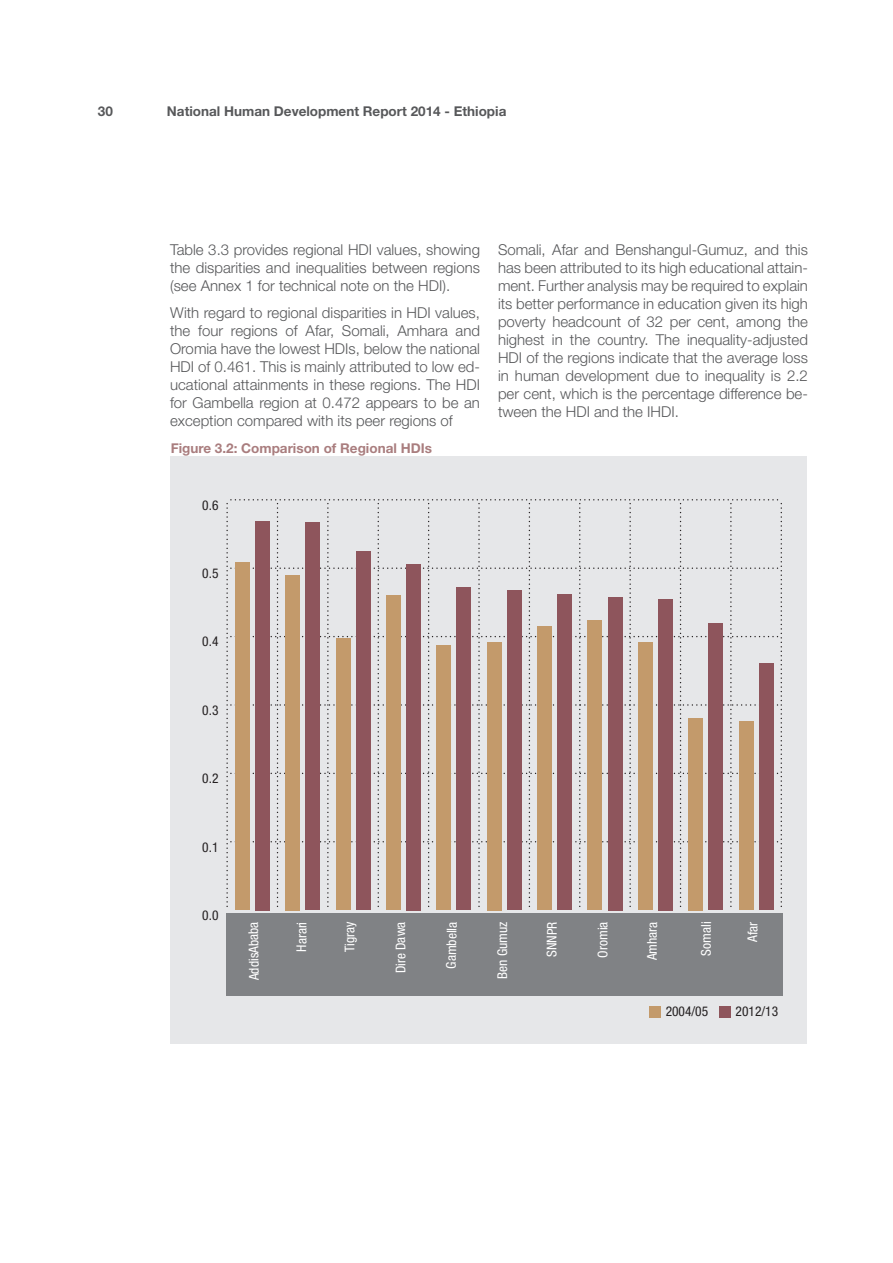
<style>
.page{position:relative;width:893px;height:1263px;background:#fff}
.page>*{position:absolute;margin:0;border:0;box-sizing:border-box;transform-origin:0 0}
.t1{font:300 15px/18px "Helvetica Neue LT Std";color:#57585a;text-align:justify}
.t2{font:condensed 13.5px "Helvetica Neue LT Std";letter-spacing:-.005em;color:#fff}
.t3{font:700 13.5px "Helvetica Neue LT Std";color:#57585a}
.t4{font:condensed 13.5px "Helvetica Neue LT Std";color:#231f20}
.t5{font:700 13.5px "Helvetica Neue LT Std";color:#a97d7e}
</style>
<div class="page">
<div style="left:171px;top:456px;width:636px;height:587px;background:#e6e7e9"></div>
<div style="left:226px;top:913px;width:557px;height:82px;background:#808285"></div>
<svg style="left:226px;top:499px;width:556px;height:408px"></svg>
<div style="left:255px;top:521px;width:14px;height:389px;background:#8e555c"></div>
<div style="left:306px;top:522px;width:14px;height:388px;background:#8e555c"></div>
<div style="left:356px;top:552px;width:14px;height:358px;background:#8e555c"></div>
<div style="left:406px;top:564px;width:15px;height:346px;background:#8e555c"></div>
<div style="left:457px;top:587px;width:14px;height:323px;background:#8e555c"></div>
<div style="left:507px;top:591px;width:14px;height:319px;background:#8e555c"></div>
<div style="left:558px;top:594px;width:14px;height:316px;background:#8e555c"></div>
<div style="left:608px;top:597px;width:14px;height:313px;background:#8e555c"></div>
<div style="left:658px;top:599px;width:14px;height:311px;background:#8e555c"></div>
<div style="left:709px;top:624px;width:14px;height:286px;background:#8e555c"></div>
<div style="left:759px;top:663px;width:14px;height:247px;background:#8e555c"></div>
<div style="left:235px;top:563px;width:14px;height:347px;background:#c39a6b"></div>
<div style="left:286px;top:575px;width:14px;height:335px;background:#c39a6b"></div>
<div style="left:336px;top:639px;width:14px;height:271px;background:#c39a6b"></div>
<div style="left:386px;top:595px;width:14px;height:315px;background:#c39a6b"></div>
<div style="left:437px;top:645px;width:14px;height:265px;background:#c39a6b"></div>
<div style="left:487px;top:642px;width:14px;height:268px;background:#c39a6b"></div>
<div style="left:537px;top:626px;width:15px;height:284px;background:#c39a6b"></div>
<div style="left:588px;top:620px;width:14px;height:290px;background:#c39a6b"></div>
<div style="left:638px;top:643px;width:14px;height:267px;background:#c39a6b"></div>
<div style="left:689px;top:718px;width:14px;height:192px;background:#c39a6b"></div>
<div style="left:739px;top:721px;width:14px;height:189px;background:#c39a6b"></div>
<div style="left:649px;top:1006px;width:12px;height:11px;background:#c39a6b"></div>
<div style="left:719px;top:1006px;width:12px;height:11px;background:#8e555c"></div>
<p class="t3" style="left:98px;top:103px;width:17px">30</p>
<p class="t3" style="left:167px;top:103px;width:341px">National Human Development Report 2014 - Ethiopia</p>
<p class="t1" style="left:170px;top:241px;width:311px">Table 3.3 provides regional HDI values, showing the disparities and inequalities between regions (see Annex 1 for technical note on the HDI).</p>
<p class="t1" style="left:170px;top:304px;width:311px">With regard to regional disparities in HDI values, the four regions of Afar, Somali, Amhara and Oromia have the lowest HDIs, below the national HDI of 0.461. This is mainly attributed to low ed&shy;ucational attainments in these regions. The HDI for Gambella region at 0.472 appears to be an exception compared with its peer regions of</p>
<p class="t5" style="left:171px;top:440px;width:263px">Figure 3.2: Comparison of Regional HDIs</p>
<p class="t4" style="left:202px;top:497px;width:18px">0.6</p>
<p class="t1" style="left:498px;top:241px;width:311px">Somali, Afar and Benshangul-Gumuz, and this has been attributed to its high educational attain&shy;ment. Further analysis may be required to explain its better performance in education given its high poverty headcount of 32 per cent, among the highest in the country. The inequality-adjusted HDI of the regions indicate that the average loss in human development due to inequality is 2.2 per cent, which is the percentage difference be&shy;tween the HDI and the IHDI.</p>
<p class="t4" style="left:202px;top:565px;width:18px">0.5</p>
<p class="t4" style="left:202px;top:634px;width:18px">0.4</p>
<p class="t4" style="left:202px;top:702px;width:18px">0.3</p>
<p class="t4" style="left:202px;top:770px;width:18px">0.2</p>
<p class="t4" style="left:202px;top:839px;width:18px">0.1</p>
<p class="t4" style="left:202px;top:907px;width:18px">0.0</p>
<p class="t2" style="left:246px;top:980px;width:60px;rotate:-91deg">AddisAbaba</p>
<p class="t2" style="left:294px;top:951px;width:31px;rotate:-89deg">Harari</p>
<p class="t2" style="left:342px;top:952px;width:32px;rotate:-91deg">Tigray</p>
<p class="t2" style="left:393px;top:974px;width:53px;rotate:-91deg">Dire Dawa</p>
<p class="t2" style="left:443px;top:968px;width:48px;rotate:-89deg">Gambella</p>
<p class="t2" style="left:495px;top:979px;width:59px;rotate:-90deg">Ben Gumuz</p>
<p class="t2" style="left:544px;top:957px;width:37px;rotate:-90deg">SNNPR</p>
<p class="t2" style="left:595px;top:957px;width:37px;rotate:-90deg">Oromia</p>
<p class="t2" style="left:644px;top:960px;width:40px;rotate:-90deg">Amhara</p>
<p class="t2" style="left:698px;top:956px;width:36px;rotate:-90deg">Somali</p>
<p class="t2" style="left:745px;top:942px;width:22px;rotate:-89deg">Afar</p>
<p class="t4" style="left:666px;top:1003px;width:44px">2004/05</p>
<p class="t4" style="left:736px;top:1003px;width:44px">2012/13</p>
</div>
